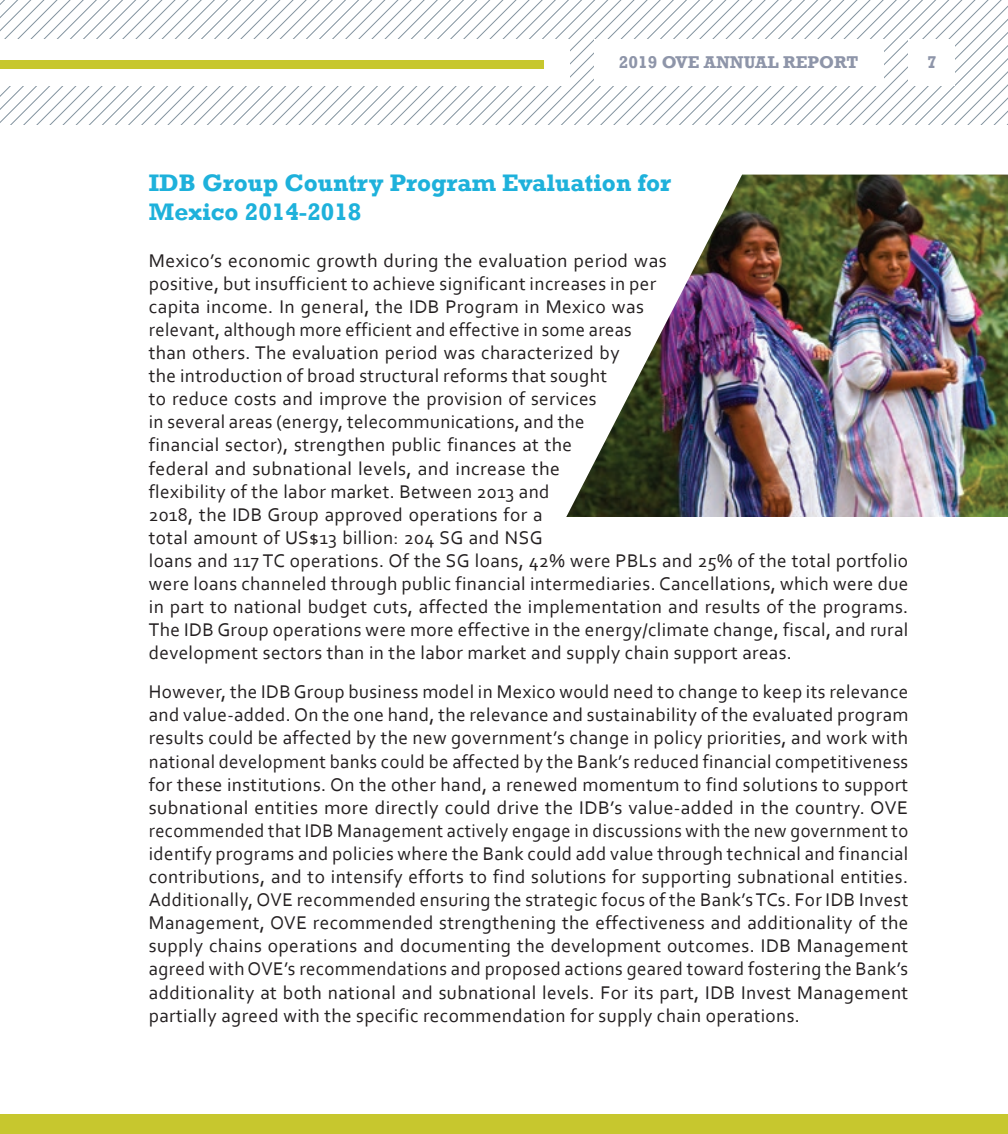
<style>
.page{position:relative;width:1008px;height:1134px;background:#fff}
.page>*{position:absolute;margin:0;border:0;box-sizing:border-box;transform-origin:0 0}
.t1{font:700 24.5px/29.4px "Rockwell";color:#1eb1db}
.t2{font:19.25px/23.1px "Corbel";letter-spacing:.02em;color:#231f20}
.t3{font:700 17.5px "Rockwell";color:#8e95a9}
</style>
<div class="page">
<svg style="left:0;top:0;width:1008px;height:124px"></svg>
<div style="left:594px;top:39px;width:290px;height:46px;background:#fff"></div>
<div style="left:909px;top:39px;width:46px;height:46px;background:#fff"></div>
<div style="left:0;top:1115px;width:1008px;height:19px;background:#c7c72e"></div>
<div style="left:0;top:39px;width:570px;height:46px;background:#fff"></div>
<div style="left:0;top:60px;width:543px;height:8px;background:#c7c72e"></div>
<img style="left:566px;top:175px;width:442px;height:342px">
<p class="t3" style="left:619px;top:52px;width:241px">2019 OVE ANNUAL REPORT</p>
<p class="t3" style="left:927px;top:52px;width:11px">7</p>
<p class="t1" style="left:149px;top:168px;width:524px">IDB Group Country Program Evaluation for<br>Mexico 2014-2018</p>
<p class="t2" style="left:149px;top:248px;width:761px">Mexico’s economic growth during the evaluation period was<br>positive, but insufficient to achieve significant increases in per<br>capita income. In general, the IDB Program in Mexico was<br>relevant, although more efficient and effective in some areas<br>than others. The evaluation period was characterized by<br>the introduction of broad structural reforms that sought<br>to reduce costs and improve the provision of services<br>in several areas (energy, telecommunications, and the<br>financial sector), strengthen public finances at the<br>federal and subnational levels, and increase the<br>flexibility of the labor market. Between 2013 and<br>2018, the IDB Group approved operations for a<br>total amount of US$13 billion: 204 SG and NSG<br>loans and 117 TC operations. Of the SG loans, 42% were PBLs and 25% of the total portfolio were loans channeled through public financial intermediaries. Cancellations, which were due in part to national budget cuts, affected the implementation and results of the programs.<br>The IDB Group operations were more effective in the energy/climate change, fiscal, and rural development sectors than in the labor market and supply chain support areas.</p>
<p class="t2" style="left:149px;top:680px;width:761px;text-align:justify">However, the IDB Group business model in Mexico would need to change to keep its relevance and value-added. On the one hand, the relevance and sustainability of the evaluated program results could be affected by the new government’s change in policy priorities, and work with national development banks could be affected by the Bank’s reduced financial competitiveness for these institutions. On the other hand, a renewed momentum to find solutions to support subnational entities more directly could drive the IDB’s value-added in the country. OVE recommended that IDB Management actively engage in discussions with the new government to identify programs and policies where the Bank could add value through technical and financial contributions, and to intensify efforts to find solutions for supporting subnational entities.<br>Additionally, OVE recommended ensuring the strategic focus of the Bank’s TCs. For IDB Invest Management, OVE recommended strengthening the effectiveness and additionality of the supply chains operations and documenting the development outcomes. IDB Management agreed with OVE’s recommendations and proposed actions geared toward fostering the Bank’s additionality at both national and subnational levels. For its part, IDB Invest Management partially agreed with the specific recommendation for supply chain operations.</p>
</div>
